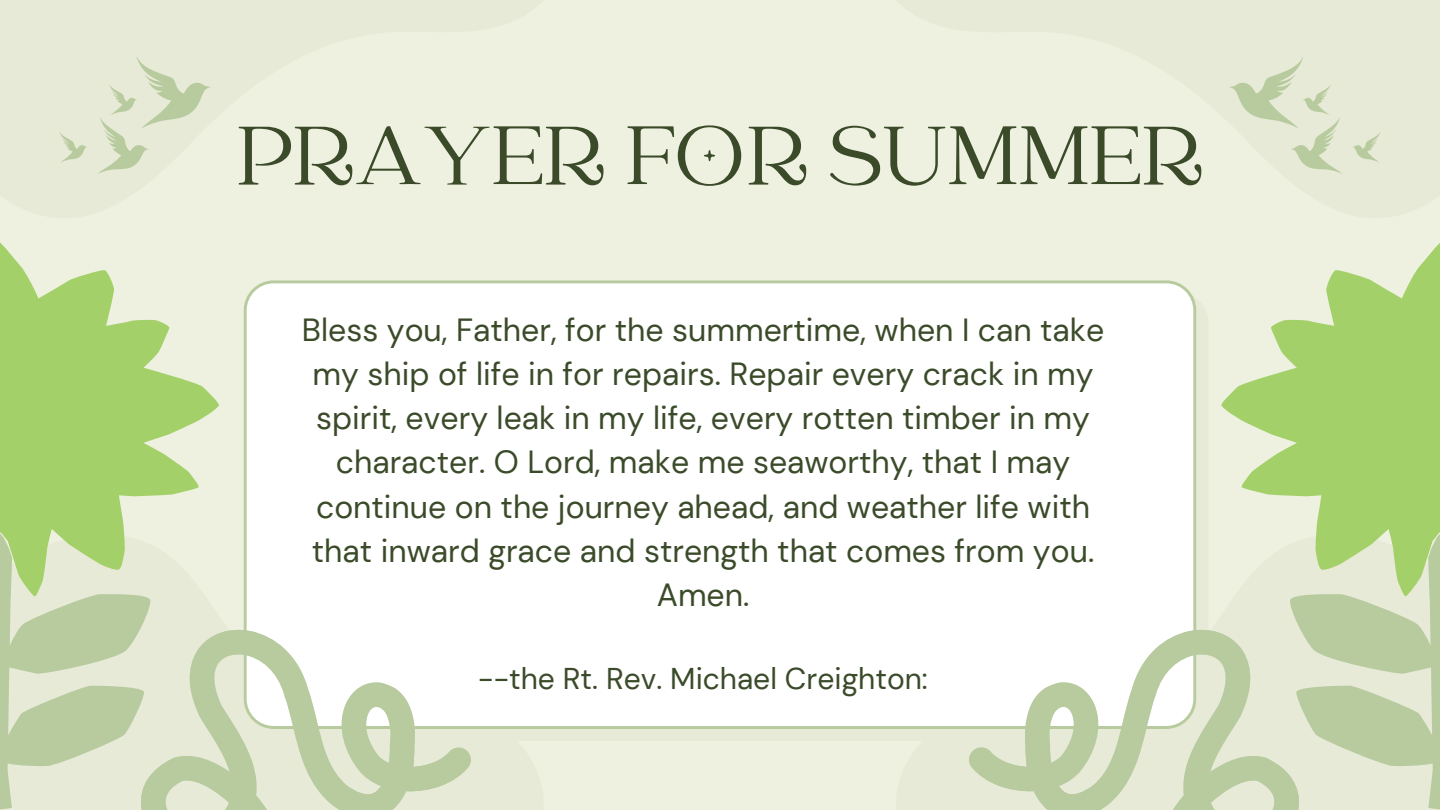
<style>
.page{position:relative;width:1440px;height:810px;background:#eef1e0}
.page>*{position:absolute;margin:0;border:0;box-sizing:border-box;transform-origin:0 0}
.t1{font:92px "Catchy Mager";color:#3b4b2a}
.t2{font:32px/44.2px "DM Sans";color:#3b4b2a;text-align:center}
.t3{font:30px "DM Sans";color:#3b4b2a}
</style>
<div class="page">
<div style="left:256px;top:292px;width:952px;height:449px;background:#e7ead7;border-radius:30px"></div>
<div style="left:244px;top:280px;width:952px;height:449px;background:#fff"></div>
<svg style="left:1221px;top:243px;width:219px;height:291px;fill:#a4d069"></svg>
<svg style="left:1290px;top:534px;width:150px;height:276px"></svg>
<svg style="left:0;top:242px;width:219px;height:292px;fill:#a4d069"></svg>
<svg style="left:0;top:534px;width:151px;height:276px"></svg>
<svg style="left:954px;top:612px;width:390px;height:198px"></svg>
<svg style="left:96px;top:612px;width:390px;height:198px"></svg>
<svg style="left:1229px;top:57px;width:113px;height:117px"></svg>
<svg style="left:1353px;top:132px;width:28px;height:31px"></svg>
<svg style="left:97px;top:57px;width:114px;height:117px"></svg>
<svg style="left:59px;top:132px;width:28px;height:31px"></svg>
<p class="t1" style="left:237px;top:111px;width:968px">PRAYER FOR SUMMER</p>
<p class="t2" style="left:302px;top:308px;width:804px">Bless you, Father, for the summertime, when I can take my ship of life in for repairs. Repair every crack in my spirit, every leak in my life, every rotten timber in my character. O Lord, make me seaworthy, that I may continue on the journey ahead, and weather life with that inward grace and strength that comes from you.<br>Amen.</p>
<p class="t3" style="left:478px;top:660px;width:451px">--the Rt. Rev. Michael Creighton:</p>
</div>
